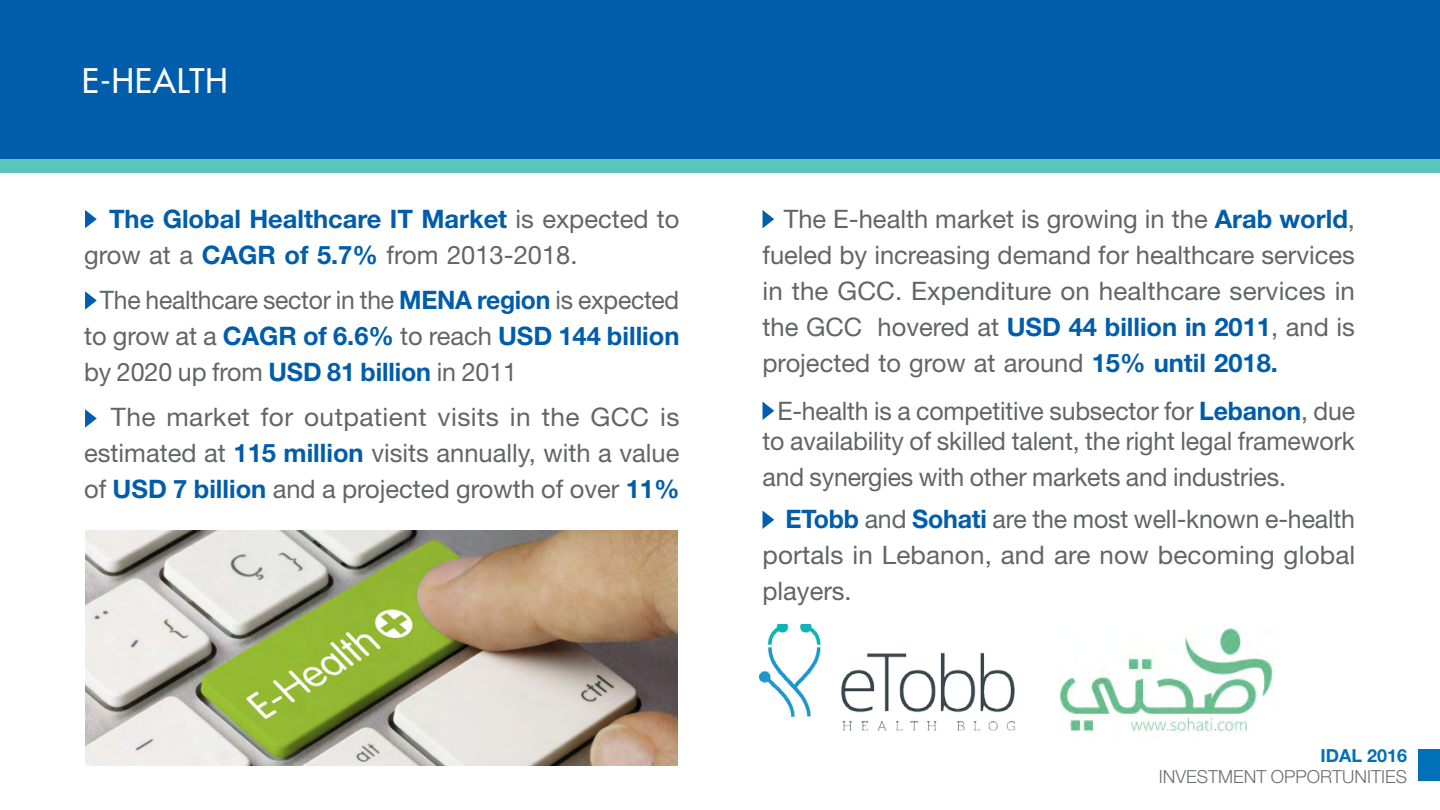
<style>
.page{position:relative;width:1440px;height:810px;background:#fff}
.page>*{position:absolute;margin:0;border:0;box-sizing:border-box;transform-origin:0 0}
.t1{font:500 33px "Futura Std";letter-spacing:.025em;color:#fff}
.t2{font:25.5px/36px "Helvetica Neue LT Std";color:#636466}
.t3{font:700 25.5px/36px "Helvetica Neue LT Std";color:#005dac}
.t4{font:300 18px "Helvetica Neue LT Std";color:#6d6e71}
.t5{font:700 18px "Helvetica Neue LT Std";color:#0070b9}
.s1{font-weight:400;color:#636466}
.s2{font-weight:700;color:#005dac}
</style>
<div class="page">
<div style="left:0;top:0;width:1440px;height:159px;background:#005dac"></div>
<div style="left:0;top:159px;width:1440px;height:14px;background:#5cc4bb"></div>
<div style="left:1418px;top:749px;width:22px;height:32px;background:#0070b9"></div>
<svg style="left:85px;top:291px;width:12px;height:19px"></svg>
<svg style="left:85px;top:409px;width:12px;height:19px"></svg>
<svg style="left:85px;top:210px;width:12px;height:18px"></svg>
<svg style="left:762px;top:210px;width:12px;height:18px"></svg>
<svg style="left:762px;top:402px;width:12px;height:18px"></svg>
<svg style="left:762px;top:511px;width:12px;height:18px"></svg>
<img style="left:1057px;top:627px;width:218px;height:106px">
<img style="left:759px;top:624px;width:257px;height:107px">
<img style="left:85px;top:530px;width:592px;height:235px">
<p class="t1" style="left:82px;top:61px;width:147px">-E HEALTH</p>
<p class="t3" style="left:84px;top:200px;width:597px;text-indent:25px">The Global Healthcare IT Market <span class="s1">is expected to grow at a</span> CAGR of 5.7% <span class="s1">from 2013-2018.</span></p>
<p class="t2" style="left:84px;top:282px;width:597px;text-align:justify;text-indent:16px">The healthcare sector in the <span class="s2">MENA region</span> is expected to grow at a <span class="s2">CAGR of 6.6%</span> to reach <span class="s2">USD 144 billion </span>by 2020 up from <span class="s2">USD 81 billion</span> in 2011</p>
<p class="t2" style="left:84px;top:399px;width:597px;text-align:justify;text-indent:27px">The market for outpatient visits in the GCC is estimated at <span class="s2">115 million</span> visits annually, with a value of <span class="s2">USD 7 billion</span> and a projected growth of over <span class="s2">11%</span></p>
<p class="t2" style="left:762px;top:201px;width:594px;text-align:right">The E-health market is growing in the <span class="s2">Arab world</span>, fueled by increasing demand for healthcare services in the GCC. Expenditure on healthcare services in hovered at <span class="s2">USD 44 billion in 2011</span>, and is</p>
<p class="t2" style="left:762px;top:309px;width:517px">the GCC<br>projected to grow at around <span class="s2">15% until 2018.</span></p>
<p class="t2" style="left:762px;top:396px;width:594px;line-height:30px;text-align:center">-E health is a competitive subsector for <span class="s2">Lebanon</span>, due to availability of skilled talent, the right legal framework</p>
<p class="t2" style="left:785px;top:456px;width:571px;line-height:42px;text-indent:-23px">and synergies with other markets and industries.<br><span class="s2">ETobb</span> and <span class="s2">Sohati</span> are the most well-known -e health</p>
<p class="t2" style="left:762px;top:537px;width:594px">portals in Lebanon, and are now becoming global players.</p>
<p class="t5" style="left:1320px;top:745px;width:88px">IDAL 2016</p>
<p class="t4" style="left:1159px;top:766px;width:250px">INVESTMENT OPPORTUNITIES</p>
</div>
